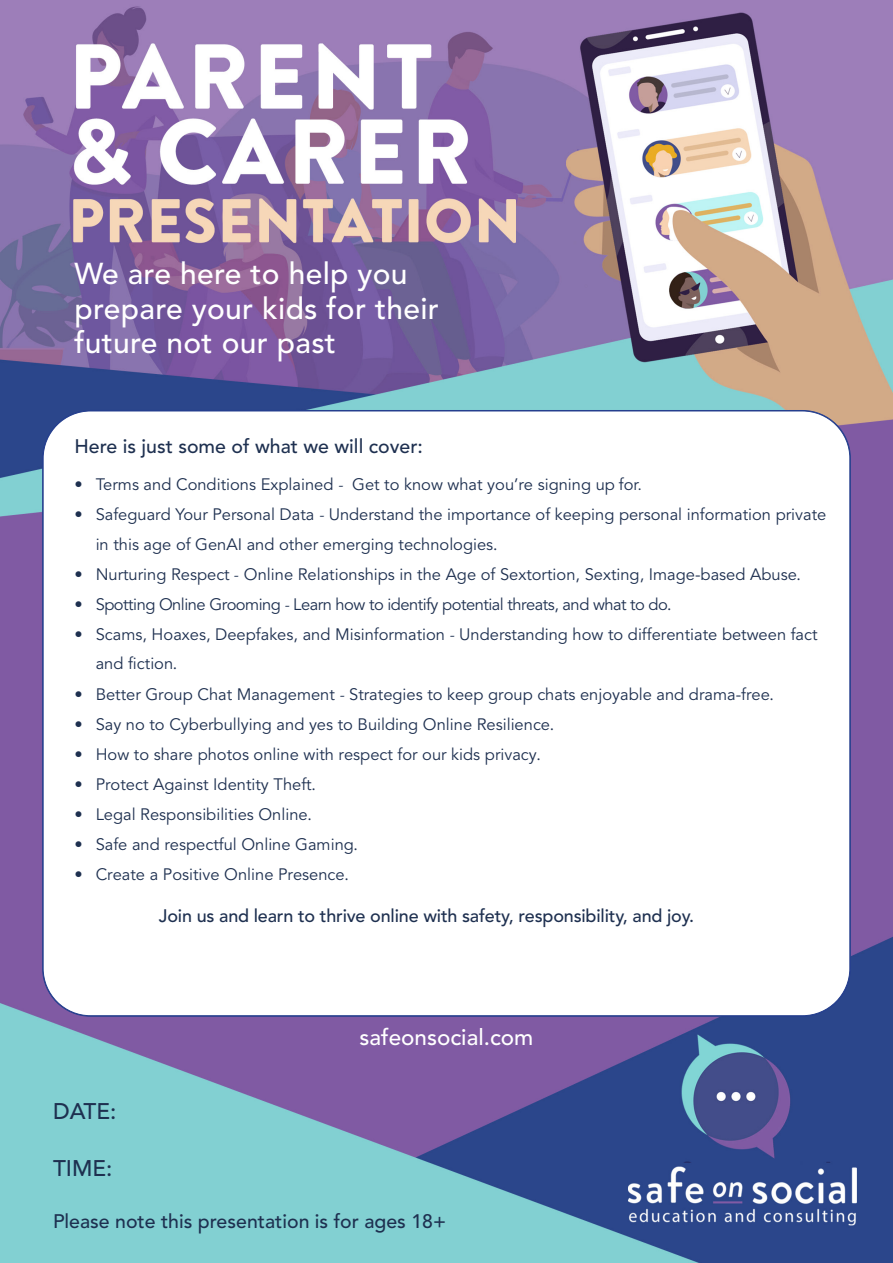
<style>
.page{position:relative;width:893px;height:1263px;background:#fff}
.page>*{position:absolute;margin:0;border:0;box-sizing:border-box;transform-origin:0 0}
.t1{font:500 30px/34.5px "Avenir LT Std";letter-spacing:.01em;color:#fff}
.t2{font:500 22.5px "Avenir LT Std";color:#fff}
.t3{font:500 22.5px "Avenir LT Std";color:#1e3050}
.t4{font:500 19.5px "Avenir LT Std";color:#1e3050}
.t5{font:500 18px "Avenir LT Std";letter-spacing:-.01em;color:#1e3050}
.t6{font:16.5px/29.4px "Avenir LT Std";color:#1e3050}
.t7{font:16.5px "Avenir LT Std";letter-spacing:-.03em;color:#1e3050}
.s1{font-family:"Minion Pro"}
</style>
<div class="page">
<img style="left:0;top:0;width:893px;height:1263px">
<div style="left:43px;top:411px;width:807px;height:605px;background:#fff;border-radius:48px"></div>
<p class="t1" style="left:74px;top:257px;width:366px">We are here to help you prepare your kids for their future not our past</p>
<p class="t4" style="left:74px;top:435px;width:350px">Here is just some of what we will cover:</p>
<p class="t6" style="left:74px;top:470px;width:569px">• Terms and Conditions Explained <span class="s1">-</span> Get to know what you’re signing up for.</p>
<p class="t6" style="left:96px;top:500px;width:732px;text-indent:-21px">• Safeguard Your Personal Data <span class="s1">-</span> Understand the importance of keeping personal information private in this age of GenAI and other emerging technologies<span class="s1">.</span></p>
<p class="t6" style="left:74px;top:560px;width:728px">• Nurturing Respect <span class="s1">-</span> Online Relationships in the Age of Sextortion, Sexting, Image-based Abuse<span class="s1">.</span></p>
<p class="t7" style="left:74px;top:595px;width:598px">• Spotting Online Grooming <span class="s1">-</span> Learn how to identify potential threats, and what to do<span class="s1">.</span></p>
<p class="t6" style="left:96px;top:620px;width:723px;text-indent:-21px">• Scams, Hoaxes, Deepfakes, and Misinformation <span class="s1">-</span> Understanding how to differentiate between fact and fiction<span class="s1">.</span></p>
<p class="t6" style="left:74px;top:680px;width:701px">• Better Group Chat Management <span class="s1">-</span> Strategies to keep group chats enjoyable and drama-free<span class="s1">.</span></p>
<p class="t6" style="left:74px;top:710px;width:481px">• Say no to Cyberbullying and yes to Building Online Resilience<span class="s1">.</span></p>
<p class="t6" style="left:74px;top:740px;width:468px">• How to share photos online with respect for our kids privacy<span class="s1">.</span></p>
<p class="t6" style="left:74px;top:770px;width:243px">• Protect Against Identity Theft<span class="s1">.</span></p>
<p class="t6" style="left:74px;top:800px;width:239px">• Legal Responsibilities Online<span class="s1">.</span></p>
<p class="t6" style="left:74px;top:830px;width:285px">• Safe and respectful Online Gaming<span class="s1">.</span></p>
<p class="t6" style="left:74px;top:860px;width:276px">• Create a Positive Online Presence<span class="s1">.</span></p>
<p class="t5" style="left:159px;top:905px;width:537px">Join us and learn to thrive online with safety, responsibility, and joy.</p>
<p class="t3" style="left:53px;top:1098px;width:65px">DATE:</p>
<p class="t3" style="left:53px;top:1155px;width:61px">TIME:</p>
<p class="t2" style="left:360px;top:1024px;width:175px">safeonsocial.com</p>
<p class="t4" style="left:53px;top:1210px;width:394px">Please note this presentation is for ages 18+</p>
</div>
